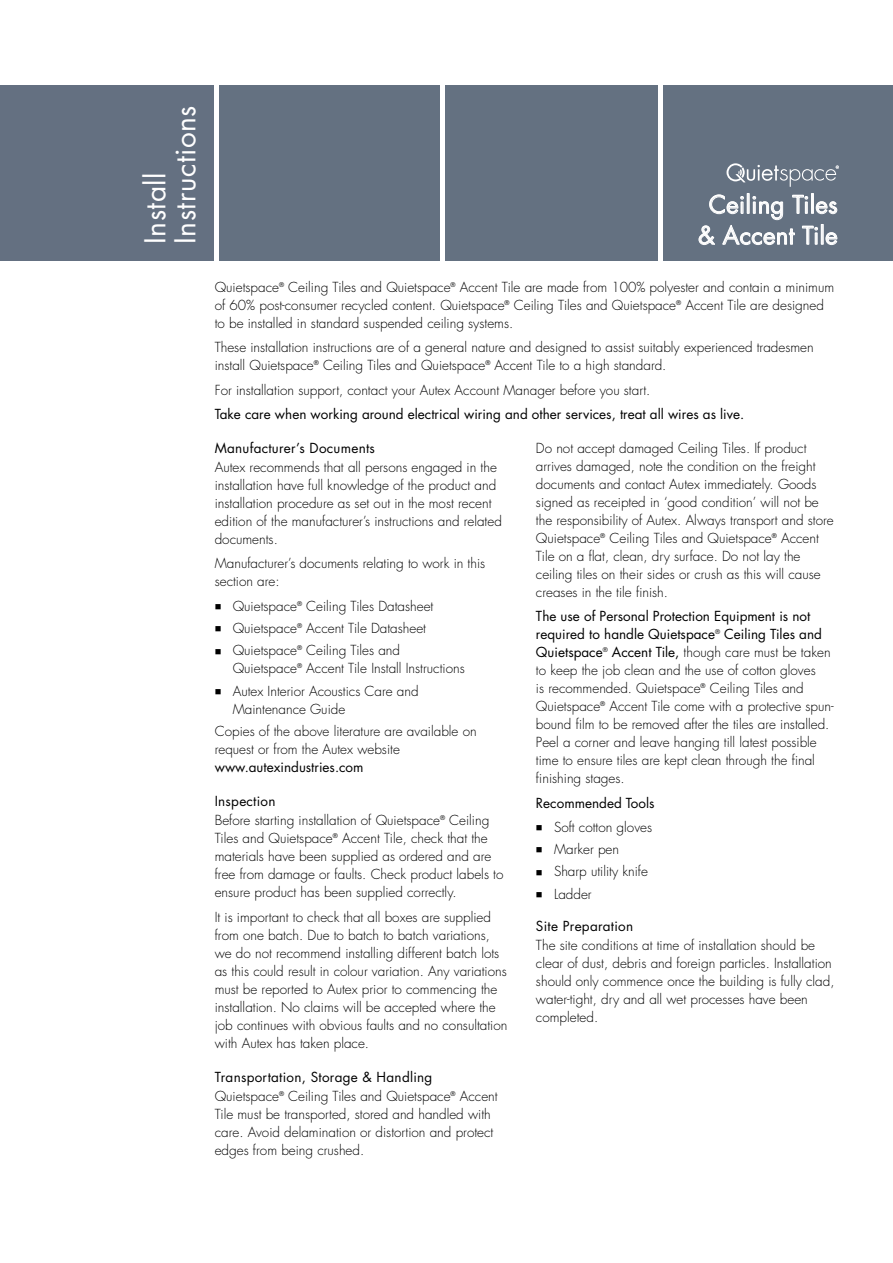
<style>
.page{position:relative;width:893px;height:1263px;background:#fff}
.page>*{position:absolute;margin:0;border:0;box-sizing:border-box;transform-origin:0 0}
.Headers{font:28.05px/30px "Futura Std";letter-spacing:.02em;color:#fff}
.t1{font:24px "Futura Std";letter-spacing:.01em;color:#fff}
.Copy{font:300 13.5px/18px "Futura Std";color:#000}
.Copy-2{font:13.5px "Futura Std";color:#000}
.Headers-2{font:13.5px "Futura Std";letter-spacing:.02em;color:#000}
.s1{font-weight:400}
</style>
<div class="page">
<div style="left:0;top:85px;width:218px;height:176px;background:#647081"></div>
<div style="left:218px;top:85px;width:675px;height:176px;background:#647181"></div>
<hr style="left:440px;top:0;width:4px;height:265px;background:#fff">
<hr style="left:658px;top:0;width:4px;height:265px;background:#fff">
<hr style="left:215px;top:0;width:4px;height:265px;background:#fff">
<div style="left:747px;top:193px;width:3px;height:21px;border:1px solid #fff"></div>
<div style="left:811px;top:193px;width:3px;height:21px;border:1px solid #fff"></div>
<svg style="left:698px;top:194px;width:140px;height:51px"></svg>
<svg style="left:726px;top:163px;width:113px;height:24px"></svg>
<p class="Headers" style="left:141px;top:244px;width:140px;rotate:-90deg">Install<br>Instructions</p>
<p class="t1" style="left:709px;top:189px;width:130px">Ceiling Tiles</p>
<p class="t1" style="left:698px;top:220px;width:141px">&amp; Accent Tile</p>
<p class="Copy" style="left:215px;top:279px;width:621px">Quietspace<sup>®</sup> Ceiling Tiles and Quietspace<sup>®</sup> Accent Tile are made from 100% polyester and contain a minimum of 60% post-consumer recycled content. Quietspace<sup>®</sup> Ceiling Tiles and Quietspace<sup>®</sup> Accent Tile are designed to be installed in standard suspended ceiling systems.</p>
<p class="Copy" style="left:215px;top:339px;width:600px">These installation instructions are of a general nature and designed to assist suitably experienced tradesmen install Quietspace<sup>®</sup> Ceiling Tiles and Quietspace<sup>®</sup> Accent Tile to a high standard.</p>
<p class="Copy" style="left:215px;top:381px;width:437px">For installation support, contact your Autex Account Manager before you start.</p>
<p class="Copy-2" style="left:215px;top:406px;width:531px">Take care when working around electrical wiring and other services, treat all wires as live.</p>
<p class="Headers-2" style="left:215px;top:439px;width:162px">Manufacturer’s Documents</p>
<p class="Copy" style="left:215px;top:458px;width:289px">Autex recommends that all persons engaged in the installation have full knowledge of the product and installation procedure as set out in the most recent edition of the manufacturer’s instructions and related documents.</p>
<p class="Copy" style="left:215px;top:555px;width:272px">Manufacturer’s documents relating to work in this section are:</p>
<p class="Copy" style="left:233px;top:597px;width:202px">Quietspace<sup>®</sup> Ceiling Tiles Datasheet</p>
<p class="Copy" style="left:233px;top:619px;width:195px">Quietspace<sup>®</sup> Accent Tile Datasheet</p>
<p class="Copy" style="left:233px;top:642px;width:233px">Quietspace<sup>®</sup> Ceiling Tiles and<br>Quietspace<sup>®</sup> Accent Tile Install Instructions</p>
<p class="Copy" style="left:233px;top:682px;width:187px">Autex Interior Acoustics Care and<br>Maintenance Guide</p>
<p class="Copy" style="left:215px;top:722px;width:263px">Copies of the above literature are available on request or from the Autex website <span class="s1">www.autexindustries.com</span></p>
<p class="Headers-2" style="left:215px;top:792px;width:62px">Inspection</p>
<p class="Copy" style="left:215px;top:812px;width:290px">Before starting installation of Quietspace<sup>®</sup> Ceiling Tiles and Quietspace<sup>®</sup> Accent Tile, check that the materials have been supplied as ordered and are free from damage or faults. Check product labels to ensure product has been supplied correctly.</p>
<p class="Copy" style="left:215px;top:908px;width:294px">It is important to check that all boxes are supplied from one batch. Due to batch to batch variations, we do not recommend installing different batch lots as this could result in colour variation. Any variations must be reported to Autex prior to commencing the installation. No claims will be accepted where the job continues with obvious faults and no consultation with Autex has taken place.</p>
<p class="Headers-2" style="left:215px;top:1068px;width:219px">Transportation, Storage &amp; Handling</p>
<p class="Copy" style="left:215px;top:1087px;width:284px">Quietspace<sup>®</sup> Ceiling Tiles and Quietspace<sup>®</sup> Accent Tile must be transported, stored and handled with care. Avoid delamination or distortion and protect edges from being crushed.</p>
<p class="Copy" style="left:536px;top:439px;width:299px">Do not accept damaged Ceiling Tiles. If product arrives damaged, note the condition on the freight documents and contact Autex immediately. Goods signed as receipted in ‘good condition’ will not be the responsibility of Autex. Always transport and store Quietspace<sup>®</sup> Ceiling Tiles and Quietspace<sup>®</sup> Accent Tile on a flat, clean, dry surface. Do not lay the ceiling tiles on their sides or crush as this will cause creases in the tile finish.</p>
<p class="Copy" style="left:536px;top:608px;width:299px"><span class="s1">The use of Personal Protection Equipment is not required to handle Quietspace</span><sup>®</sup> <span class="s1">Ceiling Tiles and Quietspace</span><sup>®</sup> <span class="s1">Accent Tile,</span> though care must be taken to keep the job clean and the use of cotton gloves<br>is recommended. Quietspace<sup>®</sup> Ceiling Tiles and Quietspace<sup>®</sup> Accent Tile come with a protective spun&shy;bound film to be removed after the tiles are installed.<br>Peel a corner and leave hanging till latest possible time to ensure tiles are kept clean through the final finishing stages.</p>
<p class="Copy-2" style="left:536px;top:794px;width:120px">Recommended Tools</p>
<p class="Copy" style="left:554px;top:818px;width:100px">Soft cotton gloves</p>
<p class="Copy" style="left:554px;top:841px;width:67px">Marker pen</p>
<p class="Copy" style="left:554px;top:863px;width:96px">Sharp utility knife</p>
<p class="Copy" style="left:554px;top:885px;width:39px">Ladder</p>
<p class="Headers-2" style="left:536px;top:917px;width:99px">Site Preparation</p>
<p class="Copy" style="left:536px;top:936px;width:300px">The site conditions at time of installation should be clear of dust, debris and foreign particles. Installation should only commence once the building is fully clad, water-tight, dry and all wet processes have been completed.</p>
</div>
